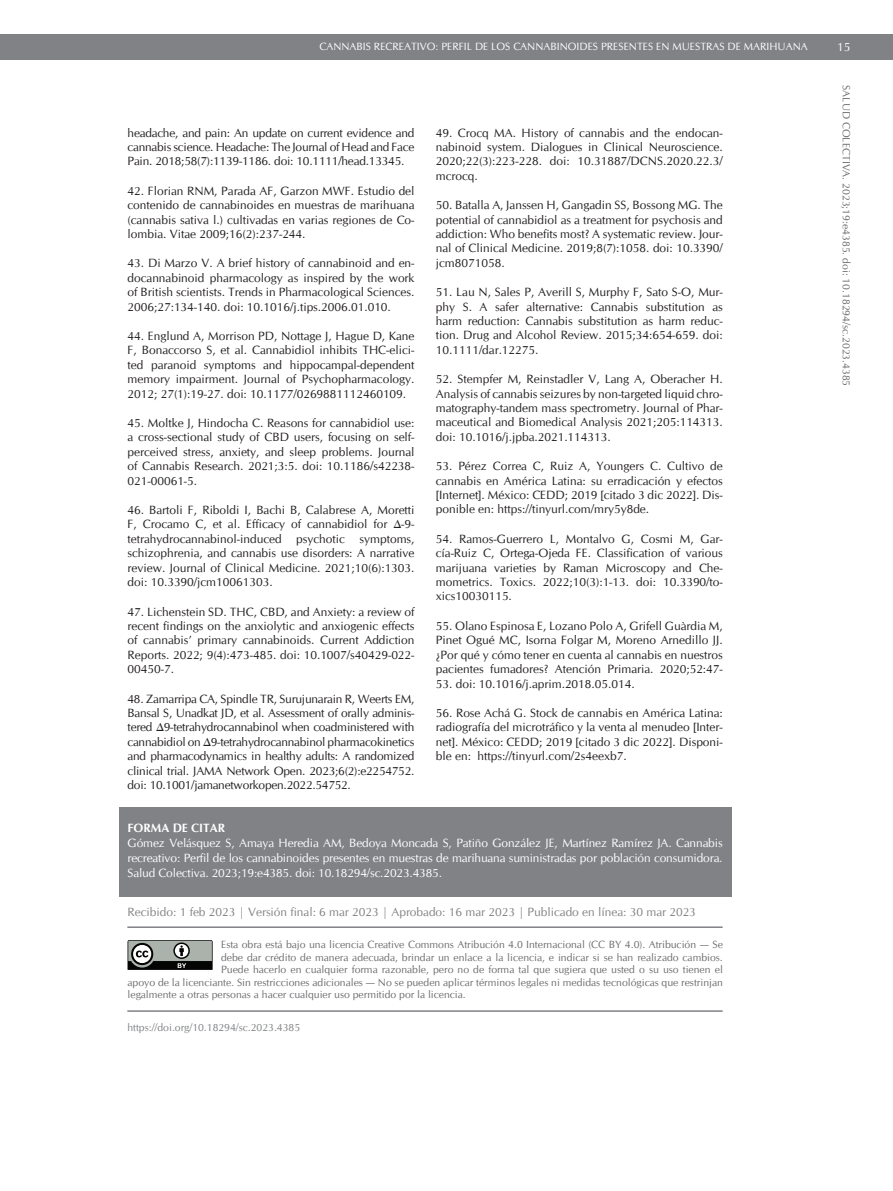
<style>
.page{position:relative;width:893px;height:1191px;background:#fff}
.page>*{position:absolute;margin:0;border:0;box-sizing:border-box;transform-origin:0 0}
.t1{font:12px/14.4px "CG Omega";color:#231f20;text-align:justify}
.t2{font:12px/15px "CG Omega";letter-spacing:-.01em;color:#fff;text-align:justify}
.t3{font:12px "CG Omega";color:#808285}
.t4{font:700 12px "CG Omega";color:#fff}
.t5{font:10.5px "CG Omega";color:#6c6d70}
.t6{font:10.5px "CG Omega";color:#fff}
.t7{font:10.5px "CG Omega";color:#808285}
</style>
<div class="page">
<div style="left:0;top:34px;width:893px;height:26px;background:#808285"></div>
<div style="left:119px;top:807px;width:612px;height:90px;background:#808285"></div>
<hr style="left:127px;top:1010px;width:596px;height:1px;background:#808285">
<hr style="left:127px;top:926px;width:596px;height:2px;background:#808285">
<svg style="left:128px;top:940px;width:85px;height:30px;background:#767a76"></svg>
<p class="t6" style="left:319px;top:40px;width:490px">CANNABIS RECREATIVO: PERFIL DE LOS CANNABINOIDES PRESENTES EN MUESTRAS DE MARIHUANA</p>
<p class="t2" style="left:837px;top:40px;width:15px">15</p>
<p class="t5" style="left:852px;top:85px;width:303px;rotate:90deg">SALUD COLECTIVA. 2023;19:e4385. doi: 10.18294/sc.2023.4385</p>
<p class="t1" style="left:436px;top:125px;width:289px">49. Crocq MA. History of cannabis and the endocan&shy;nabinoid system. Dialogues in Clinical Neuroscience.<br>2020;22(3):223-228. doi: 10.31887/DCNS.2020.22.3/ mcrocq.</p>
<p class="t1" style="left:436px;top:198px;width:289px">50. Batalla A, Janssen H, Gangadin SS, Bossong MG. The potential of cannabidiol as a treatment for psychosis and addiction: Who benefits most? A systematic review. Jour&shy;nal of Clinical Medicine. 2019;8(7):1058. doi: 10.3390/ jcm8071058.</p>
<p class="t1" style="left:436px;top:285px;width:289px">51. Lau N, Sales P, Averill S, Murphy F, Sato S-O, Mur&shy;phy S. A safer alternative: Cannabis substitution as harm reduction: Cannabis substitution as harm reduc&shy;tion. Drug and Alcohol Review. 2015;34:654-659. doi:<br>10.1111/dar.12275.</p>
<p class="t1" style="left:436px;top:372px;width:289px">52. Stempfer M, Reinstadler V, Lang A, Oberacher H.<br>Analysis of cannabis seizures by non-targeted liquid chro&shy;matography-tandem mass spectrometry. Journal of Phar&shy;maceutical and Biomedical Analysis 2021;205:114313. doi: 10.1016/j.jpba.2021.114313.</p>
<p class="t1" style="left:436px;top:459px;width:289px">53. Pérez Correa C, Ruiz A, Youngers C. Cultivo de cannabis en América Latina: su erradicación y efectos [Internet]. México: CEDD; 2019 [citado 3 dic 2022]. Dis&shy;ponible en: https://tinyurl.com/mry5y8de.</p>
<p class="t1" style="left:436px;top:532px;width:289px">54. Ramos-Guerrero L, Montalvo G, Cosmi M, Gar&shy;cía-Ruiz C, Ortega-Ojeda FE. Classification of various marijuana varieties by Raman Microscopy and Che&shy;mometrics. Toxics. 2022;10(3):1-13. doi: 10.3390/to&shy;xics10030115.</p>
<p class="t1" style="left:436px;top:619px;width:289px">55. Olano Espinosa E, Lozano Polo A, Grifell Guàrdia M, Pinet Ogué MC, Isorna Folgar M, Moreno Arnedillo JJ. ¿Por qué y cómo tener en cuenta al cannabis en nuestros pacientes fumadores? Atención Primaria. 2020;52:47-</p>
<p class="t1" style="left:436px;top:676px;width:200px">53. doi: 10.1016/j.aprim.2018.05.014.</p>
<p class="t1" style="left:436px;top:706px;width:289px">56. Rose Achá G. Stock de cannabis en América Latina: radiografía del microtráfico y la venta al menudeo [Inter&shy;net]. México: CEDD; 2019 [citado 3 dic 2022]. Disponi&shy;ble en: https://tinyurl.com/2s4eexb7.</p>
<p class="t1" style="left:128px;top:125px;width:288px">headache, and pain: An update on current evidence and cannabis science. Headache: The Journal of Head and Face Pain. 2018;58(7):1139-1186. doi: 10.1111/head.13345.</p>
<p class="t1" style="left:128px;top:184px;width:289px">42. Florian RNM, Parada AF, Garzon MWF. Estudio del contenido de cannabinoides en muestras de marihuana (cannabis sativa l.) cultivadas en varias regiones de Co&shy;lombia. Vitae 2009;16(2):237-244.</p>
<p class="t1" style="left:128px;top:256px;width:288px">43. Di Marzo V. A brief history of cannabinoid and en&shy;docannabinoid pharmacology as inspired by the work of British scientists. Trends in Pharmacological Sciences.<br>2006;27:134-140. doi: 10.1016/j.tips.2006.01.010.</p>
<p class="t1" style="left:128px;top:329px;width:289px">44. Englund A, Morrison PD, Nottage J, Hague D, Kane F, Bonaccorso S, et al. Cannabidiol inhibits THC-elici&shy;ted paranoid symptoms and hippocampal-dependent memory impairment. Journal of Psychopharmacology.<br>2012; 27(1):19-27. doi: 10.1177/0269881112460109.</p>
<p class="t1" style="left:128px;top:416px;width:288px">45. Moltke J, Hindocha C. Reasons for cannabidiol use: a cross-sectional study of CBD users, focusing on self&shy;perceived stress, anxiety, and sleep problems. Journal of Cannabis Research. 2021;3:5. doi: 10.1186/s42238- 021-00061-5.</p>
<p class="t1" style="left:128px;top:503px;width:288px">46. Bartoli F, Riboldi I, Bachi B, Calabrese A, Moretti F, Crocamo C, et al. Efficacy of cannabidiol for Δ-9- tetrahydrocannabinol-induced psychotic symptoms, schizophrenia, and cannabis use disorders: A narrative review. Journal of Clinical Medicine. 2021;10(6):1303. doi: 10.3390/jcm10061303.</p>
<p class="t1" style="left:128px;top:604px;width:288px">47. Lichenstein SD. THC, CBD, and Anxiety: a review of recent findings on the anxiolytic and anxiogenic effects of cannabis’ primary cannabinoids. Current Addiction Reports. 2022; 9(4):473-485. doi: 10.1007/s40429-022- 00450-7.</p>
<p class="t1" style="left:128px;top:691px;width:288px">48. Zamarripa CA, Spindle TR, Surujunarain R, Weerts EM, Bansal S, Unadkat JD, et al. Assessment of orally adminis&shy;tered Δ9-tetrahydrocannabinol when coadministered with cannabidiol on Δ9-tetrahydrocannabinol pharmacokinetics and pharmacodynamics in healthy adults: A randomized clinical trial. JAMA Network Open. 2023;6(2):e2254752. doi: 10.1001/jamanetworkopen.2022.54752.</p>
<p class="t4" style="left:128px;top:820px;width:99px">FORMA DE CITAR</p>
<p class="t2" style="left:128px;top:835px;width:597px">Gómez Velásquez S, Amaya Heredia AM, Bedoya Moncada S, Patiño González JE, Martínez Ramírez JA. Cannabis recreativo: Perfil de los cannabinoides presentes en muestras de marihuana suministradas por población consumidora.<br>Salud Colectiva. 2023;19:e4385. doi: 10.18294/sc.2023.4385.</p>
<p class="t3" style="left:128px;top:904px;width:570px">Recibido: 1 feb 2023 | Versión final: 6 mar 2023 | Aprobado: 16 mar 2023 | Publicado en línea: 30 mar 2023</p>
<p class="t5" style="left:221px;top:938px;width:503px">Esta obra está bajo una licencia Creative Commons Atribución 4.0 Internacional (CC BY 4.0). Atribución — Se</p>
<p class="t5" style="left:221px;top:950px;width:503px">debe dar crédito de manera adecuada, brindar un enlace a la licencia, e indicar si se han realizado cambios.</p>
<p class="t5" style="left:221px;top:963px;width:503px">Puede hacerlo en cualquier forma razonable, pero no de forma tal que sugiera que usted o su uso tienen el</p>
<p class="t5" style="left:128px;top:976px;width:597px">apoyo de la licenciante. Sin restricciones adicionales — No se pueden aplicar términos legales ni medidas tecnológicas que restrinjan</p>
<p class="t5" style="left:128px;top:988px;width:340px">legalmente a otras personas a hacer cualquier uso permitido por la licencia.</p>
<p class="t7" style="left:127px;top:1021px;width:174px">https://doi.org/10.18294/sc.2023.4385</p>
</div>
